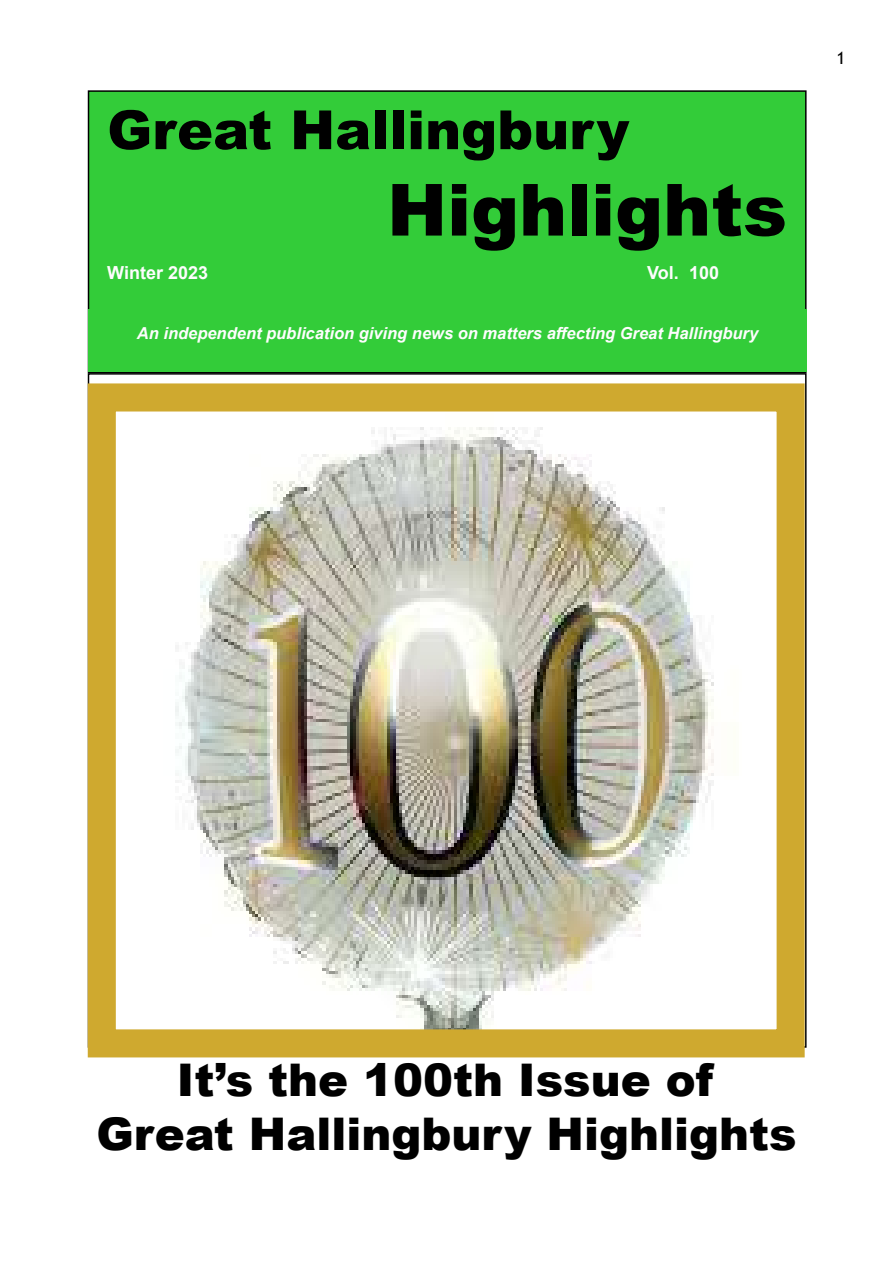
<style>
.page{position:relative;width:893px;height:1263px;background:#fff}
.page>*{position:absolute;margin:0;border:0;box-sizing:border-box;transform-origin:0 0}
.t1{font:900 72px "Arial";color:#000}
.t2{font:900 54px "Arial";color:#000}
.t3{font:900 45px/54px "Arial";color:#000;text-align:center}
.t4{font:700 18px "Arial";color:#fdfdfd}
.t5{font:17.25px "Trebuchet MS";color:#000}
.t6{font:italic 700 16.5px "Arial";color:#fdfdfd}
</style>
<div class="page">
<div style="left:88px;top:91px;width:718px;height:281px;background:#33cc39"></div>
<div style="left:88px;top:90px;width:719px;height:283px;border:2px solid #000"></div>
<div style="left:88px;top:309px;width:719px;height:63px;background:#33cc39"></div>
<img style="left:175px;top:427px;width:539px;height:601px">
<div style="left:88px;top:383px;width:717px;height:674px;border:28px solid #cfa92f"></div>
<h2 class="t2" style="left:107px;top:91px;width:524px">Great Hallingbury</h2>
<h1 class="t1" style="left:387px;top:158px;width:401px">Highlights</h1>
<p class="t4" style="left:107px;top:260px;width:102px">Winter 2023</p>
<p class="t4" style="left:647px;top:260px;width:73px">Vol. 100</p>
<p class="t6" style="left:137px;top:322px;width:623px">An independent publication giving news on matters affecting Great Hallingbury</p>
<p class="t5" style="left:836px;top:47px;width:11px">1</p>
<h3 class="t3" style="left:96px;top:1052px;width:701px">It’s the 100th Issue of<br>Great Hallingbury Highlights</h3>
</div>
